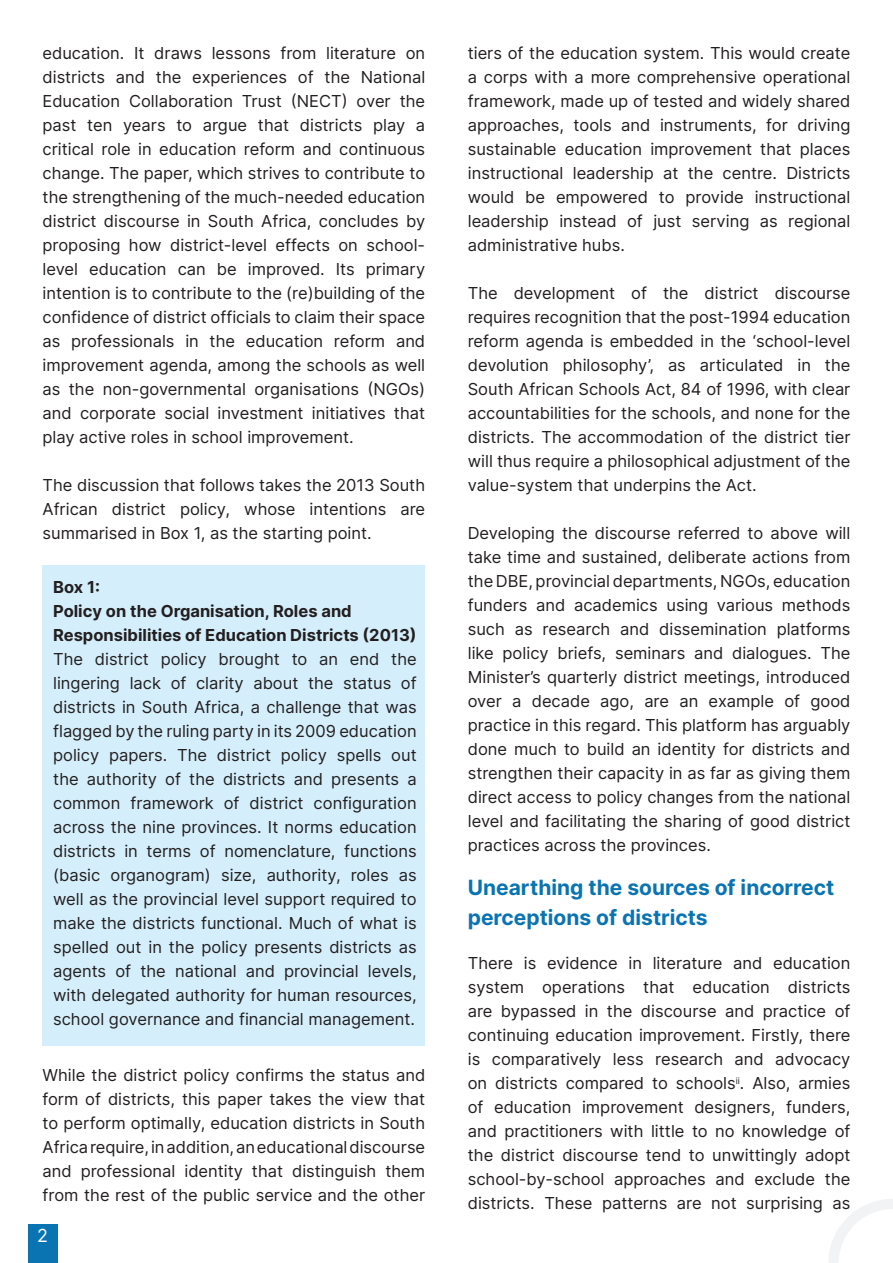
<style>
.page{position:relative;width:893px;height:1263px;background:#fff}
.page>*{position:absolute;margin:0;border:0;box-sizing:border-box;transform-origin:0 0}
.t1{font:700 21px/30px "Inter";color:#0a74b2}
.t2{font:18px "Inter";color:#fff}
.t3{font:16.5px/24px "Inter";color:#231f20;text-align:justify}
.t4{font:700 16.5px/24px "Inter";color:#231f20}
</style>
<div class="page">
<div style="left:28px;top:1225px;width:29px;height:38px;background:#0a74b2"></div>
<svg style="left:829px;top:1199px;width:64px;height:64px"></svg>
<div style="left:43px;top:565px;width:382px;height:481px;background:#d4effb"></div>
<p class="t3" style="left:43px;top:40px;width:384px">education. It draws lessons from literature on districts and the experiences of the National Education Collaboration Trust (NECT) over the past ten years to argue that districts play a critical role in education reform and continuous change. The paper, which strives to contribute to the strengthening of the much-needed education district discourse in South Africa, concludes by proposing how district-level effects on school&shy;level education can be improved. Its primary intention is to contribute to the (re)building of the confidence of district officials to claim their space as professionals in the education reform and improvement agenda, among the schools as well as the non-governmental organisations (NGOs) and corporate social investment initiatives that play active roles in school improvement.</p>
<p class="t3" style="left:43px;top:472px;width:384px">The discussion that follows takes the 2013 South African district policy, whose intentions are summarised in Box 1, as the starting point.</p>
<p class="t4" style="left:53px;top:574px;width:365px">Box 1:<br>Policy on the Organisation, Roles and<br>Responsibilities of Education Districts (2013)</p>
<p class="t3" style="left:53px;top:647px;width:365px">The district policy brought to an end the lingering lack of clarity about the status of districts in South Africa, a challenge that was flagged by the ruling party in its 2009 education policy papers. The district policy spells out the authority of the districts and presents a common framework of district configuration across the nine provinces. It norms education districts in terms of nomenclature, functions (basic organogram) size, authority, roles as well as the provincial level support required to make the districts functional. Much of what is spelled out in the policy presents districts as agents of the national and provincial levels, with delegated authority for human resources, school governance and financial management.</p>
<p class="t3" style="left:43px;top:1063px;width:384px">While the district policy confirms the status and form of districts, this paper takes the view that to perform optimally, education districts in South Africa require, in addition, an educational discourse and professional identity that distinguish them from the rest of the public service and the other</p>
<p class="t2" style="left:37px;top:1222px;width:12px">2</p>
<p class="t3" style="left:468px;top:40px;width:384px">tiers of the education system. This would create a corps with a more comprehensive operational framework, made up of tested and widely shared approaches, tools and instruments, for driving sustainable education improvement that places instructional leadership at the centre. Districts would be empowered to provide instructional leadership instead of just serving as regional administrative hubs.</p>
<p class="t3" style="left:468px;top:280px;width:384px">The development of the district discourse requires recognition that the post-1994 education reform agenda is embedded in the ‘school-level devolution philosophy’, as articulated in the South African Schools Act, 84 of 1996, with clear accountabilities for the schools, and none for the districts. The accommodation of the district tier will thus require a philosophical adjustment of the value-system that underpins the Act.</p>
<p class="t3" style="left:468px;top:520px;width:384px">Developing the discourse referred to above will take time and sustained, deliberate actions from the DBE, provincial departments, NGOs, education funders and academics using various methods such as research and dissemination platforms like policy briefs, seminars and dialogues. The Minister’s quarterly district meetings, introduced over a decade ago, are an example of good practice in this regard. This platform has arguably done much to build an identity for districts and strengthen their capacity in as far as giving them direct access to policy changes from the national level and facilitating the sharing of good district practices across the provinces.</p>
<p class="t1" style="left:468px;top:872px;width:368px">Unearthing the sources of incorrect perceptions of districts</p>
<p class="t3" style="left:468px;top:951px;width:384px">There is evidence in literature and education system operations that education districts are bypassed in the discourse and practice of continuing education improvement. Firstly, there is comparatively less research and advocacy on districts compared to schools<sup>ii</sup>. Also, armies of education improvement designers, funders, and practitioners with little to no knowledge of the district discourse tend to unwittingly adopt school-by-school approaches and exclude the districts. These patterns are not surprising as</p>
</div>
